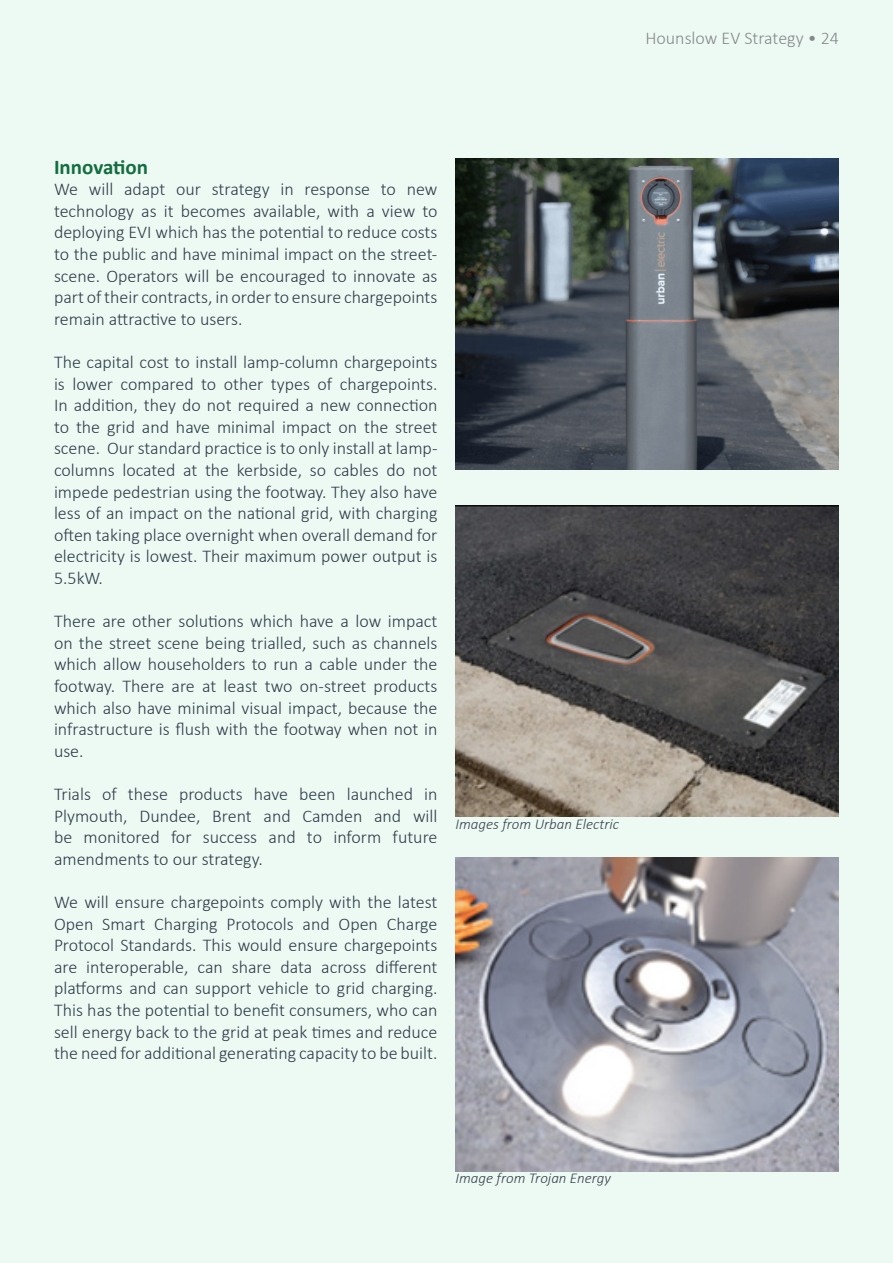
<style>
.page{position:relative;width:893px;height:1263px;background:#edfaf3}
.page>*{position:absolute;margin:0;border:0;box-sizing:border-box;transform-origin:0 0}
.t1{font:700 21px "Calibri";color:#136d40}
.t2{font:300 18px/21.6px "Calibri";color:#2f3c4a;text-align:justify}
.t3{font:300 18px "Calibri";color:#86888b}
.t4{font:italic 300 15px "Calibri";color:#38404d}
</style>
<div class="page">
<img style="left:455px;top:506px;width:384px;height:310px">
<img style="left:455px;top:159px;width:384px;height:310px">
<img style="left:455px;top:857px;width:384px;height:315px">
<p class="t3" style="left:645px;top:27px;width:195px">Hounslow EV Strategy • 24</p>
<p class="t1" style="left:54px;top:152px;width:96px">Innovation</p>
<p class="t2" style="left:54px;top:178px;width:385px">We will adapt our strategy in response to new technology as it becomes available, with a view to deploying EVI which has the potential to reduce costs to the public and have minimal impact on the street&shy;scene. Operators will be encouraged to innovate as part of their contracts, in order to ensure chargepoints remain attractive to users.</p>
<p class="t2" style="left:54px;top:351px;width:385px">The capital cost to install lamp-column chargepoints is lower compared to other types of chargepoints.<br>In addition, they do not required a new connection to the grid and have minimal impact on the street scene. Our standard practice is to only install at lamp&shy;columns located at the kerbside, so cables do not impede pedestrian using the footway. They also have less of an impact on the national grid, with charging often taking place overnight when overall demand for electricity is lowest. Their maximum power output is 5.5kW.</p>
<p class="t2" style="left:54px;top:610px;width:385px">There are other solutions which have a low impact on the street scene being trialled, such as channels which allow householders to run a cable under the footway. There are at least two on-street products which also have minimal visual impact, because the infrastructure is flush with the footway when not in use.</p>
<p class="t2" style="left:54px;top:783px;width:385px">Trials of these products have been launched in Plymouth, Dundee, Brent and Camden and will be monitored for success and to inform future amendments to our strategy.</p>
<p class="t2" style="left:54px;top:891px;width:385px">We will ensure chargepoints comply with the latest Open Smart Charging Protocols and Open Charge Protocol Standards. This would ensure chargepoints are interoperable, can share data across different platforms and can support vehicle to grid charging.<br>This has the potential to benefit consumers, who can sell energy back to the grid at peak times and reduce the need for additional generating capacity to be built.</p>
<p class="t4" style="left:455px;top:814px;width:165px">Images from Urban Electric</p>
<p class="t4" style="left:455px;top:1169px;width:157px">Image from Trojan Energy</p>
</div>
